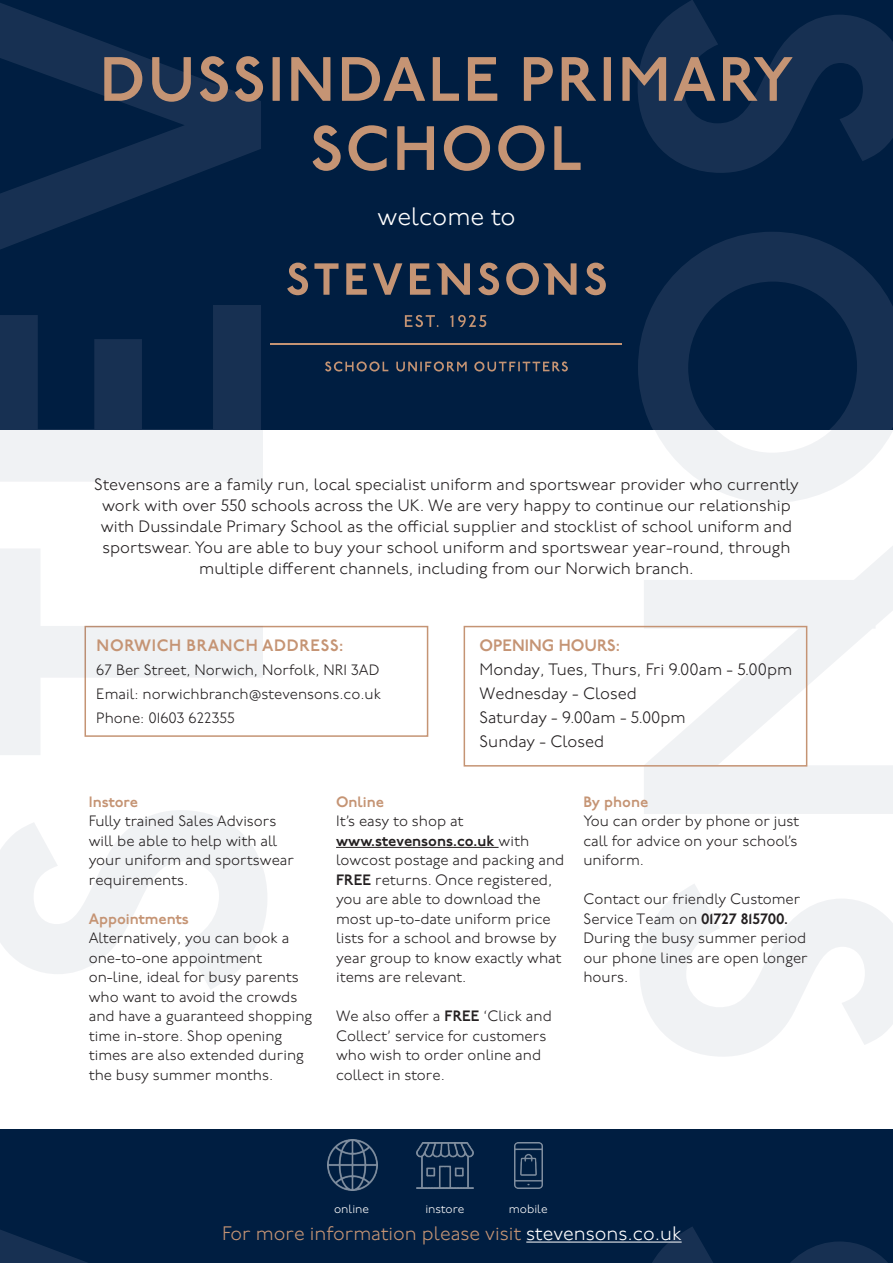
<style>
.page{position:relative;width:893px;height:1263px;background:#fff}
.page>*{position:absolute;margin:0;border:0;box-sizing:border-box;transform-origin:0 0}
.t1{font:62.4px/69.2px "P22 Underground Pro Demi";letter-spacing:.04em;color:#c59474;text-align:center}
.t2{font:300 25.2px "P22 Underground";color:#fff}
.t3{font:300 19.5px "P22 Underground";color:#c59474}
.t4{font:300 16.5px/21px "P22 Underground";color:#231f20;text-align:center}
.t5{font:600 16.5px "P22 Underground";letter-spacing:.04em;color:#c59474}
.t6{font:600 16.5px "P22 Underground";color:#c59474}
.t7{font:300 15px/19.5px "P22 Underground";color:#231f20}
.t8{font:600 15px "P22 Underground";color:#c59474}
.t9{font:300 12px "P22 Underground";color:#fff}
.s1{font-weight:600}
.s2{color:#fff}
</style>
<div class="page">
<div style="left:85px;top:626px;width:343px;height:111px;border:2px solid #c59474"></div>
<svg style="left:0;top:810px;width:267px;height:179px;fill:#f0f2f4"></svg>
<svg style="left:0;top:549px;width:263px;height:206px"></svg>
<div style="left:0;top:429px;width:263px;height:52px;background:#f0f2f4"></div>
<svg style="left:640px;top:429px;width:253px;height:74px;fill:#f0f2f4"></svg>
<svg style="left:640px;top:884px;width:253px;height:172px"></svg>
<svg style="left:644px;top:546px;width:249px;height:268px;fill:#f0f2f4"></svg>
<div style="left:0;top:0;width:893px;height:429px;background:#001e41"></div>
<svg style="left:0;top:305px;width:261px;height:124px"></svg>
<svg style="left:0;top:3px;width:261px;height:246px"></svg>
<svg style="left:638px;top:0;width:255px;height:173px"></svg>
<svg style="left:638px;top:232px;width:255px;height:197px"></svg>
<div style="left:0;top:1129px;width:893px;height:134px;background:#001e41"></div>
<svg style="left:0;top:1230px;width:88px;height:33px"></svg>
<svg style="left:638px;top:1227px;width:250px;height:36px"></svg>
<hr style="left:526px;top:1241px;width:156px;height:1px;background:#fff">
<svg style="left:287px;top:263px;width:21px;height:32px"></svg>
<svg style="left:314px;top:263px;width:25px;height:32px"></svg>
<svg style="left:346px;top:263px;width:21px;height:32px"></svg>
<svg style="left:373px;top:263px;width:29px;height:32px"></svg>
<svg style="left:410px;top:263px;width:20px;height:32px"></svg>
<svg style="left:478px;top:263px;width:21px;height:32px"></svg>
<svg style="left:585px;top:263px;width:21px;height:32px"></svg>
<svg style="left:506px;top:263px;width:70px;height:32px"></svg>
<svg style="left:436px;top:263px;width:34px;height:32px"></svg>
<svg style="left:405px;top:315px;width:34px;height:12px"></svg>
<svg style="left:450px;top:315px;width:37px;height:12px"></svg>
<hr style="left:271px;top:343px;width:351px;height:1px;background:#c59474">
<svg style="left:325px;top:361px;width:63px;height:10px"></svg>
<svg style="left:396px;top:361px;width:71px;height:10px"></svg>
<svg style="left:474px;top:361px;width:94px;height:10px"></svg>
<hr style="left:336px;top:847px;width:163px;height:1px;background:#231f20">
<div style="left:464px;top:626px;width:343px;height:140px;border:2px solid #c59474"></div>
<img style="left:327px;top:1140px;width:51px;height:51px">
<img style="left:416px;top:1142px;width:57px;height:46px">
<img style="left:515px;top:1142px;width:28px;height:46px">
<p class="t1" style="left:100px;top:45px;width:695px">DUSSINDALE PRIMARY<br>SCHOOL</p>
<p class="t2" style="left:377px;top:202px;width:139px">welcome to</p>
<p class="t4" style="left:94px;top:475px;width:706px">Stevensons are a family run, local specialist uniform and sportswear provider who currently work with over 550 schools across the UK. We are very happy to continue our relationship with Dussindale Primary School as the official supplier and stocklist of school uniform and sportswear. You are able to buy your school uniform and sportswear year-round, through multiple different channels, including from our Norwich branch.</p>
<p class="t5" style="left:97px;top:636px;width:248px">NORWICH BRANCH ADDRESS:</p>
<p class="t7" style="left:96px;top:661px;width:285px">67 Ber Street, Norwich, Norfolk, NR1 3AD</p>
<p class="t7" style="left:96px;top:685px;width:286px">Email: norwichbranch@stevensons.co.uk</p>
<p class="t7" style="left:96px;top:709px;width:140px">Phone: 01603 622355</p>
<p class="t6" style="left:480px;top:636px;width:142px">OPENING HOURS:</p>
<p class="t4" style="left:480px;top:659px;width:314px">Monday, Tues, Thurs, Fri 9.00am - 5.00pm</p>
<p class="t4" style="left:480px;top:683px;width:159px">Wednesday - Closed</p>
<p class="t4" style="left:480px;top:707px;width:208px">Saturday - 9.00am - 5.00pm</p>
<p class="t4" style="left:480px;top:731px;width:126px">Sunday - Closed</p>
<p class="t8" style="left:89px;top:793px;width:51px">Instore</p>
<p class="t7" style="left:89px;top:812px;width:207px">Fully trained Sales Advisors will be able to help with all your uniform and sportswear requirements.</p>
<p class="t8" style="left:89px;top:910px;width:102px">Appointments</p>
<p class="t7" style="left:89px;top:929px;width:225px">Alternatively, you can book a one-to-one appointment on-line, ideal for busy parents who want to avoid the crowds and have a guaranteed shopping time in-store. Shop opening times are also extended during the busy summer months.</p>
<p class="t8" style="left:336px;top:793px;width:49px">Online</p>
<p class="t7" style="left:336px;top:812px;width:230px">It’s easy to shop at <span class="s1">www.stevensons.co.uk</span> with lowcost postage and packing and<br><span class="s1">FREE</span> returns. Once registered, you are able to download the most up-to-date uniform price lists for a school and browse by year group to know exactly what items are relevant.</p>
<p class="t7" style="left:336px;top:1007px;width:217px">We also offer a <span class="s1">FREE</span> ‘Click and<br>Collect’ service for customers who wish to order online and collect in store.</p>
<p class="t8" style="left:583px;top:793px;width:66px">By phone</p>
<p class="t7" style="left:583px;top:812px;width:217px;text-align:justify">You can order by phone or just call for advice on your school’s uniform.</p>
<p class="t7" style="left:583px;top:890px;width:226px">Contact our friendly Customer<br>Service Team on <span class="s1">01727 815700.<br></span>During the busy summer period our phone lines are open longer hours.</p>
<p class="t9" style="left:334px;top:1202px;width:37px">online</p>
<p class="t9" style="left:425px;top:1202px;width:41px">instore</p>
<p class="t9" style="left:509px;top:1202px;width:40px">mobile</p>
<p class="t3" style="left:222px;top:1223px;width:461px">For more information please visit <span class="s2">stevensons.co.uk</span></p>
</div>
